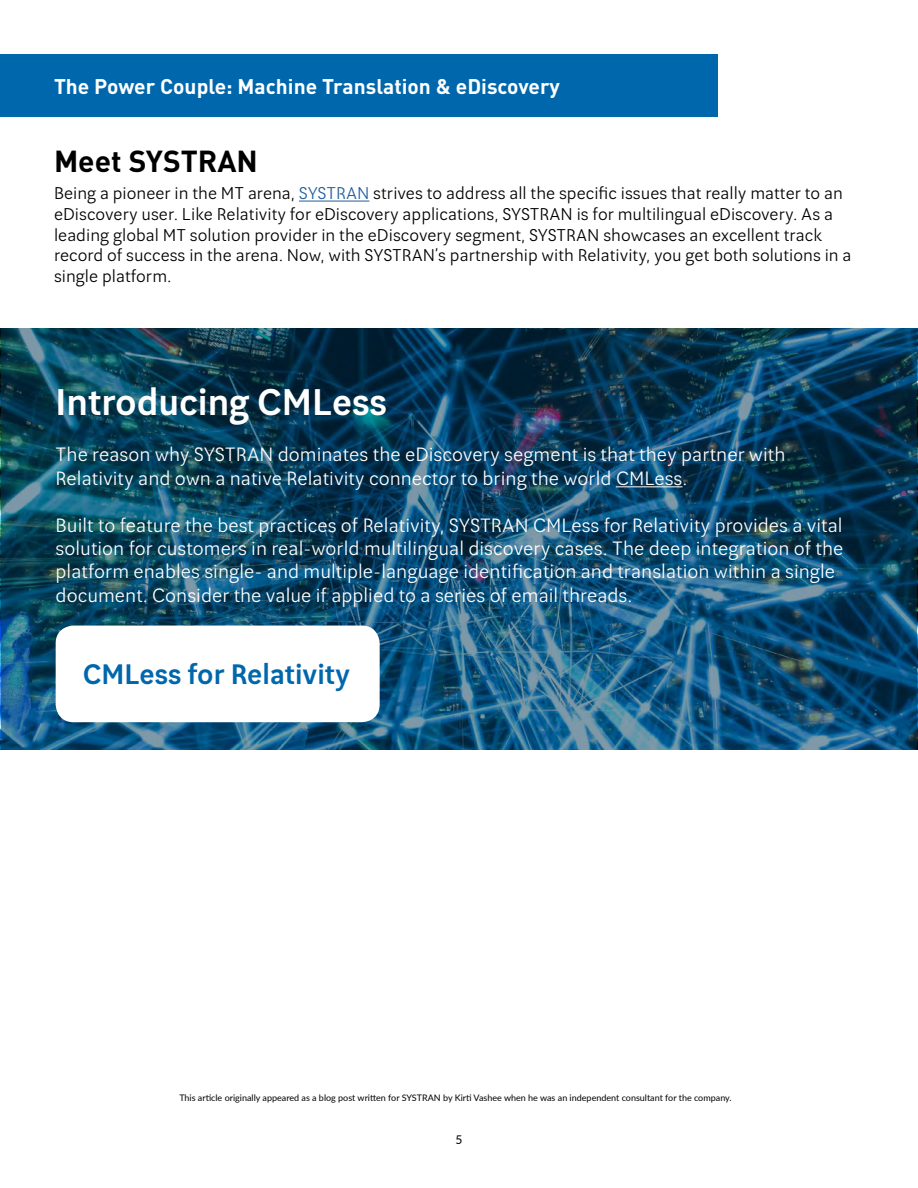
<style>
.page{position:relative;width:918px;height:1188px;background:#fff}
.page>*{position:absolute;margin:0;border:0;box-sizing:border-box;transform-origin:0 0}
.t1{font:700 37.5px "Lean O Sans FY";color:#fff}
.t2{font:700 30px "DIN";color:#000}
.t3{font:700 28.5px "Lean O Sans FY";color:#0067ac}
.t4{font:700 21px "DIN";color:#fff}
.t5{font:19.5px/23.4px "Lean O Sans FY";color:#fff}
.t6{font:17.25px/20.7px "Lean O Sans FY";color:#000101}
.t7{font:12px "Lato";color:#000}
.t8{font:9px "Lato";color:#000101}
.s1{color:#215e9e}
</style>
<div class="page">
<div style="left:0;top:54px;width:717px;height:63px;background:#0067ac"></div>
<hr style="left:299px;top:201px;width:70px;height:1px;background:#215e9e">
<img style="left:2px;top:328px;width:915px;height:421px">
<hr style="left:616px;top:486px;width:67px;height:1px;background:#fff">
<div style="left:56px;top:626px;width:324px;height:96px;background:#fff;border-radius:18px"></div>
<p class="t4" style="left:54px;top:72px;width:508px">The Power Couple: Machine Translation &amp; eDiscovery</p>
<h2 class="t2" style="left:54px;top:141px;width:205px">Meet SYSTRAN</h2>
<p class="t6" style="left:54px;top:183px;width:799px">Being a pioneer in the MT arena, <span class="s1">SYSTRAN</span> strives to address all the specific issues that really matter to an eDiscovery user. Like Relativity for eDiscovery applications, SYSTRAN is for multilingual eDiscovery. As a leading global MT solution provider in the eDiscovery segment, SYSTRAN showcases an excellent track record of success in the arena. Now, with SYSTRAN’s partnership with Relativity, you get both solutions in a single platform.</p>
<h1 class="t1" style="left:56px;top:378px;width:333px">Introducing CMLess</h1>
<p class="t5" style="left:56px;top:443px;width:731px">The reason why SYSTRAN dominates the eDiscovery segment is that they partner with<br>Relativity and own a native Relativity connector to bring the world CMLess.</p>
<p class="t5" style="left:56px;top:513px;width:789px">Built to feature the best practices of Relativity, SYSTRAN CMLess for Relativity provides a vital solution for customers in real-world multilingual discovery cases. The deep integration of the platform enables single- and multiple-language identification and translation within a single document. Consider the value if applied to a series of email threads.</p>
<h3 class="t3" style="left:83px;top:656px;width:269px">CMLess for Relativity</h3>
<p class="t8" style="left:179px;top:1092px;width:554px">This article originally appeared as a blog post written for SYSTRAN by Kirti Vashee when he was an independent consultant for the company.</p>
<p class="t7" style="left:456px;top:1131px;width:8px">5</p>
</div>
